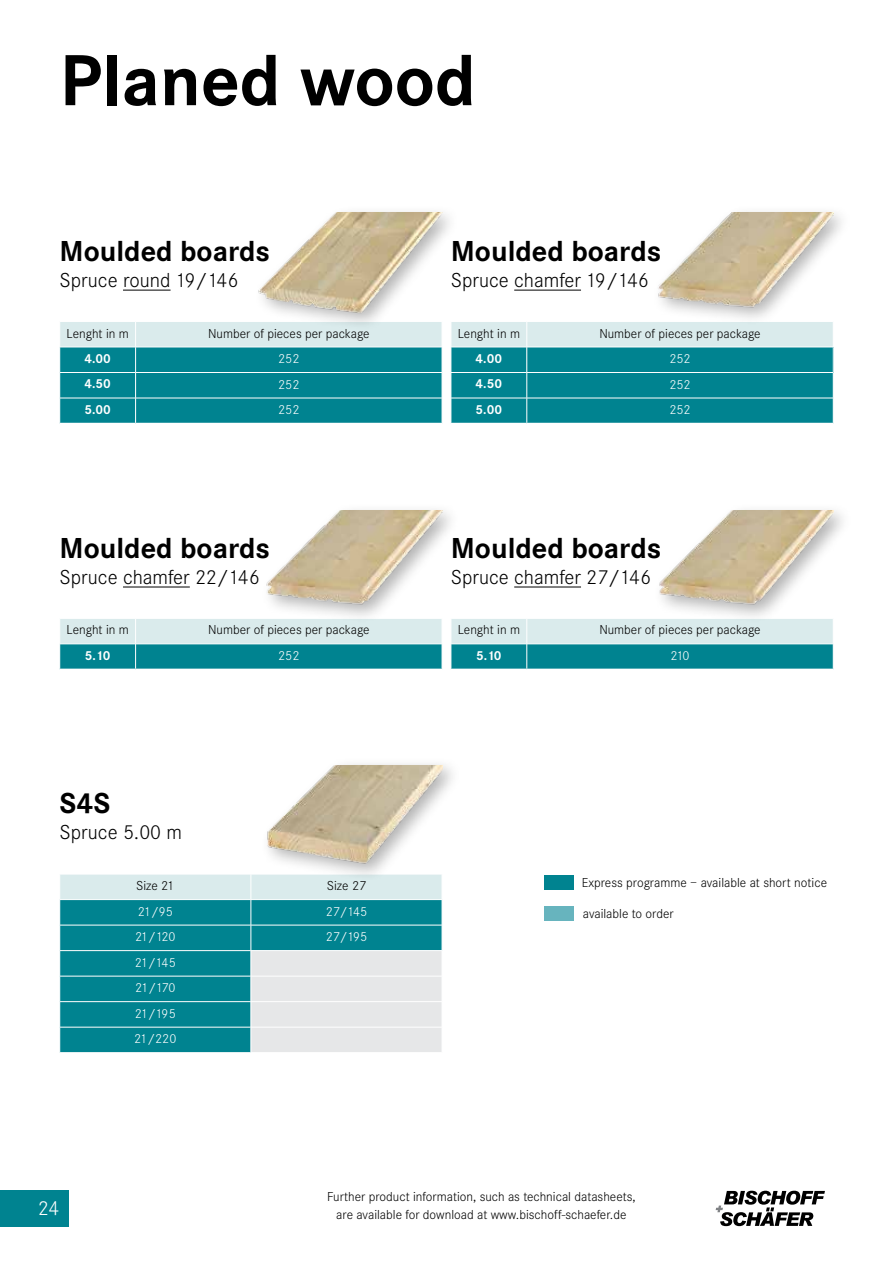
<style>
.page{position:relative;width:893px;height:1263px;background:#fff}
.page>*{position:absolute;margin:0;border:0;box-sizing:border-box;transform-origin:0 0}
.t1{font:700 75px "Corporate S";color:#000}
.t2{font:700 30px "Corporate S";color:#000}
.t3{font:300 21px "Corporate S";color:#000}
.t4{font:300 21px "Corporate S";color:#fff}
.t5{font:300 13.5px "Corporate S";color:#000}
.t6{font:300 13.5px/25.5px "Corporate S";color:#fff;text-align:justify}
.t7{font:700 13.5px "Corporate S";color:#fff}
</style>
<div class="page">
<hr style="left:514px;top:587px;width:67px;height:1px;background:#000">
<svg style="left:451px;top:619px;width:383px;height:50px;background:#6cb6bd"></svg>
<div style="left:653px;top:502px;width:200px;height:122px;background:#000;opacity:.3"></div>
<img style="left:653px;top:510px;width:180px;height:102px">
<hr style="left:123px;top:587px;width:67px;height:1px;background:#000">
<svg style="left:59px;top:619px;width:383px;height:50px;background:#6cb6be"></svg>
<div style="left:261px;top:502px;width:200px;height:122px;background:#000;opacity:.3"></div>
<img style="left:261px;top:510px;width:181px;height:102px">
<hr style="left:123px;top:290px;width:48px;height:1px;background:#000">
<svg style="left:59px;top:322px;width:383px;height:101px;background:#369da7"></svg>
<hr style="left:514px;top:290px;width:67px;height:1px;background:#000">
<svg style="left:451px;top:322px;width:383px;height:101px;background:#3a9fa8"></svg>
<div style="left:652px;top:205px;width:200px;height:121px;background:#000;opacity:.3"></div>
<img style="left:652px;top:213px;width:181px;height:102px">
<div style="left:253px;top:205px;width:208px;height:127px;background:#000;opacity:.3"></div>
<img style="left:253px;top:213px;width:189px;height:102px">
<svg style="left:59px;top:874px;width:383px;height:179px;background:#65b0b8"></svg>
<hr style="left:60px;top:1052px;width:191px;height:1px;background:#fff">
<hr style="left:251px;top:1052px;width:191px;height:1px;background:#fff">
<div style="left:261px;top:757px;width:201px;height:125px;background:#000;opacity:.3"></div>
<img style="left:261px;top:765px;width:181px;height:102px">
<div style="left:544px;top:874px;width:30px;height:15px;background:#008390"></div>
<div style="left:544px;top:906px;width:30px;height:14px;background:#67b4be"></div>
<svg style="left:716px;top:1191px;width:109px;height:35px"></svg>
<div style="left:0;top:1191px;width:68px;height:36px;background:#008390"></div>
<h1 class="t1" style="left:60px;top:37px;width:418px">Planed wood</h1>
<h2 class="t2" style="left:60px;top:234px;width:212px">Moulded boards</h2>
<h3 class="t3" style="left:60px;top:268px;width:180px">Spruce round 19/146</h3>
<p class="t5" style="left:66px;top:326px;width:64px">Lenght in m</p>
<p class="t5" style="left:208px;top:326px;width:163px">Number of pieces per package</p>
<p class="t7" style="left:84px;top:350px;width:28px">4.00</p>
<p class="t6" style="left:278px;top:346px;width:23px">252</p>
<p class="t7" style="left:84px;top:376px;width:28px">4.50</p>
<p class="t6" style="left:278px;top:372px;width:23px">252</p>
<p class="t7" style="left:84px;top:401px;width:28px">5.00</p>
<p class="t6" style="left:278px;top:397px;width:23px">252</p>
<h2 class="t2" style="left:60px;top:531px;width:212px">Moulded boards</h2>
<h3 class="t3" style="left:60px;top:565px;width:202px">Spruce chamfer 22/146</h3>
<p class="t5" style="left:66px;top:623px;width:64px">Lenght in m</p>
<p class="t5" style="left:208px;top:623px;width:163px">Number of pieces per package</p>
<p class="t7" style="left:85px;top:647px;width:27px">5.10</p>
<p class="t6" style="left:278px;top:643px;width:23px">252</p>
<h2 class="t2" style="left:60px;top:786px;width:53px">S4S</h2>
<h3 class="t3" style="left:60px;top:820px;width:124px">Spruce 5.00 m</h3>
<p class="t5" style="left:136px;top:878px;width:40px">Size 21</p>
<p class="t5" style="left:327px;top:878px;width:41px">Size 27</p>
<p class="t6" style="left:138px;top:899px;width:37px">21/95</p>
<p class="t6" style="left:326px;top:899px;width:43px">27/145</p>
<p class="t6" style="left:135px;top:924px;width:42px">21/120</p>
<p class="t6" style="left:326px;top:924px;width:43px">27/195</p>
<p class="t6" style="left:134px;top:950px;width:44px">21/145<br>21/170<br>21/195<br>21/220</p>
<h2 class="t2" style="left:451px;top:234px;width:212px">Moulded boards</h2>
<h3 class="t3" style="left:451px;top:268px;width:200px">Spruce chamfer 19/146</h3>
<p class="t5" style="left:458px;top:326px;width:64px">Lenght in m</p>
<p class="t5" style="left:599px;top:326px;width:163px">Number of pieces per package</p>
<p class="t7" style="left:476px;top:350px;width:28px">4.00</p>
<p class="t6" style="left:669px;top:346px;width:23px">252</p>
<p class="t7" style="left:476px;top:376px;width:28px">4.50</p>
<p class="t6" style="left:669px;top:372px;width:23px">252</p>
<p class="t7" style="left:476px;top:401px;width:28px">5.00</p>
<p class="t6" style="left:669px;top:397px;width:23px">252</p>
<h2 class="t2" style="left:451px;top:531px;width:212px">Moulded boards</h2>
<h3 class="t3" style="left:451px;top:565px;width:202px">Spruce chamfer 27/146</h3>
<p class="t5" style="left:458px;top:623px;width:64px">Lenght in m</p>
<p class="t5" style="left:599px;top:623px;width:163px">Number of pieces per package</p>
<p class="t7" style="left:476px;top:647px;width:27px">5.10</p>
<p class="t6" style="left:670px;top:643px;width:21px">210</p>
<p class="t5" style="left:582px;top:875px;width:247px">Express programme – available at short notice</p>
<p class="t5" style="left:583px;top:906px;width:92px">available to order</p>
<p class="t5" style="left:327px;top:1189px;width:310px">Further product information, such as technical datasheets,</p>
<h3 class="t4" style="left:38px;top:1196px;width:23px">24</h3>
<p class="t5" style="left:336px;top:1207px;width:292px">are available for download at www.bischoff-schaefer.de</p>
</div>
